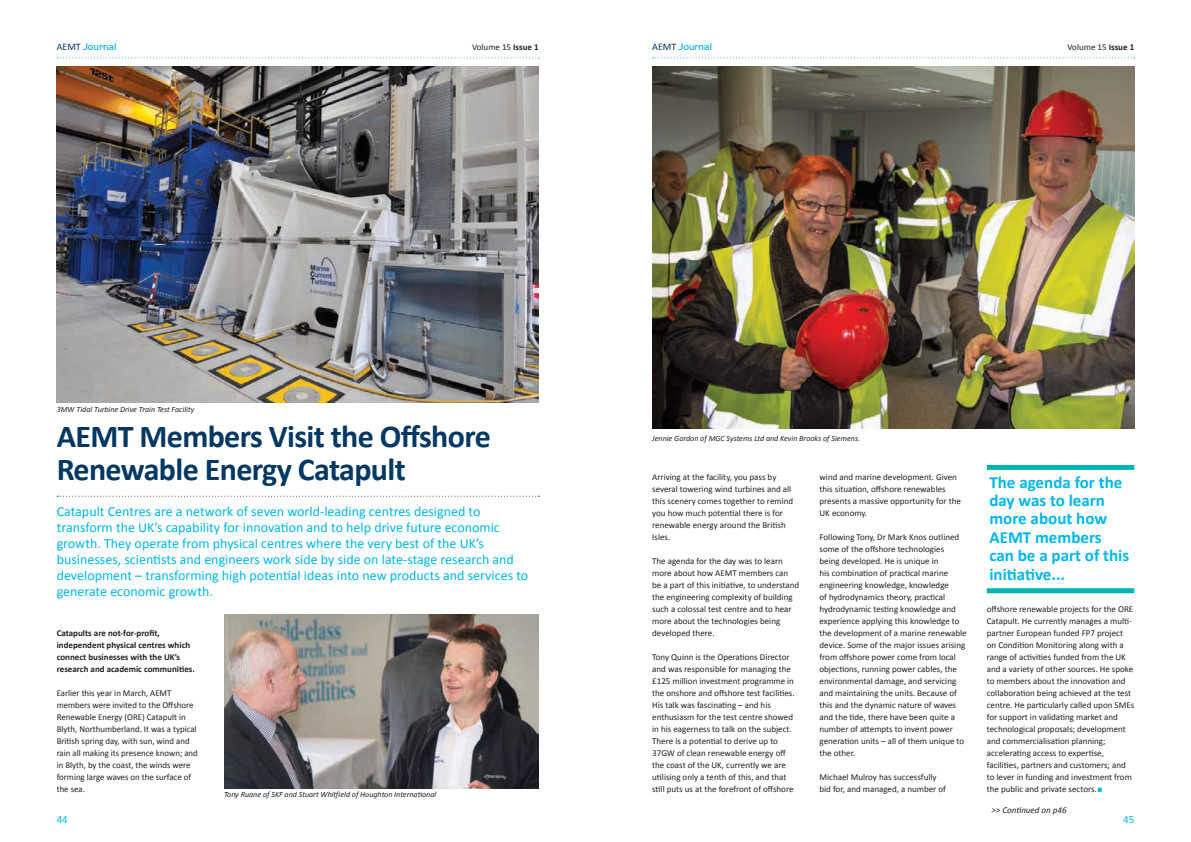
<style>
.page{position:relative;width:1191px;height:842px;background:#fff}
.page>*{position:absolute;margin:0;border:0;box-sizing:border-box;transform-origin:0 0}
.t1{font:700 32px/32.4px "Calibri";letter-spacing:-.02em;color:#003863}
.t2{font:700 17px/18.4px "Calibri";color:#00b6ef}
.t3{font:14px/16px "Calibri";color:#00b6ef}
.t4{font:11px "Calibri";color:#00b6ef}
.t5{font:300 10px "Handel Gothic EF";color:#00b6ef}
.t6{font:9px/12px "Calibri";color:#231f20}
.t7{font:700 9px/12px "Calibri";color:#231f20}
.t8{font:italic 9px "Calibri";color:#231f20}
.t9{font:italic 8px "Calibri";color:#231f20}
.s1{font-family:"Calibri";font-weight:400;color:#003863}
.s2{font-weight:700}
.s3{color:#00b6ef}
</style>
<div class="page">
<svg style="left:57px;top:57px;width:482px;height:1px"></svg>
<svg style="left:652px;top:57px;width:482px;height:1px"></svg>
<img style="left:57px;top:66px;width:482px;height:337px">
<img style="left:652px;top:66px;width:482px;height:363px">
<svg style="left:57px;top:496px;width:482px;height:1px"></svg>
<img style="left:224px;top:615px;width:314px;height:173px">
<div style="left:986px;top:465px;width:148px;height:5px;background:#00b3ae"></div>
<div style="left:986px;top:588px;width:148px;height:5px;background:#00b3ae"></div>
<p class="t5" style="left:57px;top:41px;width:61px"><span class="s1">AEMT</span> Journal</p>
<p class="t6" style="left:472px;top:41px;width:68px">Volume 15 <span class="s2">Issue 1</span></p>
<p class="t5" style="left:652px;top:41px;width:61px"><span class="s1">AEMT</span> Journal</p>
<p class="t6" style="left:1067px;top:41px;width:68px">Volume 15 <span class="s2">Issue 1</span></p>
<p class="t9" style="left:57px;top:404px;width:139px">3MW Tidal Turbine Drive Train Test Facility</p>
<p class="t1" style="left:57px;top:420px;width:436px">AEMT Members Visit the Offshore<br>Renewable Energy Catapult</p>
<p class="t3" style="left:57px;top:503px;width:473px">Catapult Centres are a network of seven world-leading centres designed to transform the UK’s capability for innovation and to help drive future economic growth. They operate from physical centres where the very best of the UK’s businesses, scientists and engineers work side by side on late-stage research and development – transforming high potential ideas into new products and services to generate economic growth.</p>
<p class="t7" style="left:57px;top:627px;width:140px">Catapults are not-for-profit, independent physical centres which connect businesses with the UK’s research and academic communities.</p>
<p class="t6" style="left:57px;top:687px;width:143px">Earlier this year in March, AEMT members were invited to the Offshore Renewable Energy (ORE) Catapult in Blyth, Northumberland. It was a typical British spring day, with sun, wind and rain all making its presence known; and in Blyth, by the coast, the winds were forming large waves on the surface of the sea.</p>
<p class="t9" style="left:224px;top:789px;width:214px">Tony Ruane of SKF and Stuart Whitfield of Houghton International</p>
<p class="t9" style="left:652px;top:433px;width:209px">Jennie Gordon of MGC Systems Ltd and Kevin Brooks of Siemens.</p>
<p class="t6" style="left:652px;top:471px;width:142px">Arriving at the facility, you pass by several towering wind turbines and all this scenery comes together to remind you how much potential there is for renewable energy around the British<br>Isles.</p>
<p class="t6" style="left:652px;top:555px;width:148px">The agenda for the day was to learn more about how AEMT members can be a part of this initiative, to understand the engineering complexity of building such a colossal test centre and to hear more about the technologies being developed there.</p>
<p class="t6" style="left:652px;top:651px;width:144px">Tony Quinn is the Operations Director and was responsible for managing the £125 million investment programme in the onshore and offshore test facilities.<br>His talk was fascinating – and his enthusiasm for the test centre showed in his eagerness to talk on the subject.<br>There is a potential to derive up to 37GW of clean renewable energy off the coast of the UK, currently we are utilising only a tenth of this, and that still puts us at the forefront of offshore</p>
<p class="t6" style="left:819px;top:471px;width:143px">wind and marine development. Given this situation, offshore renewables presents a massive opportunity for the<br>UK economy.</p>
<p class="t6" style="left:819px;top:531px;width:149px">Following Tony, Dr Mark Knos outlined some of the offshore technologies<br>being developed. He is unique in<br>his combination of practical marine engineering knowledge, knowledge<br>of hydrodynamics theory, practical hydrodynamic testing knowledge and experience applying this knowledge to the development of a marine renewable device. Some of the major issues arising from offshore power come from local objections, running power cables, the environmental damage, and servicing and maintaining the units. Because of this and the dynamic nature of waves and the tide, there have been quite a number of attempts to invent power generation units – all of them unique to the other.</p>
<p class="t6" style="left:819px;top:771px;width:128px">Michael Mulroy has successfully bid for, and managed, a number of</p>
<p class="t2" style="left:989px;top:473px;width:141px">The agenda for the day was to learn more about how<br>AEMT members can be a part of this initiative...</p>
<p class="t6" style="left:986px;top:603px;width:149px">offshore renewable projects for the ORE Catapult. He currently manages a multi&shy;partner European funded FP7 project on Condition Monitoring along with a range of activities funded from the UK and a variety of other sources. He spoke to members about the innovation and collaboration being achieved at the test centre. He particularly called upon SMEs for support in validating market and technological proposals; development and commercialisation planning; accelerating access to expertise, facilities, partners and customers; and to lever in funding and investment from the public and private sectors.<span class="s3">▪</span></p>
<p class="t8" style="left:991px;top:804px;width:77px">&gt;&gt; Continued on p46</p>
<p class="t4" style="left:57px;top:812px;width:13px">44</p>
<p class="t4" style="left:1123px;top:812px;width:13px">45</p>
</div>
